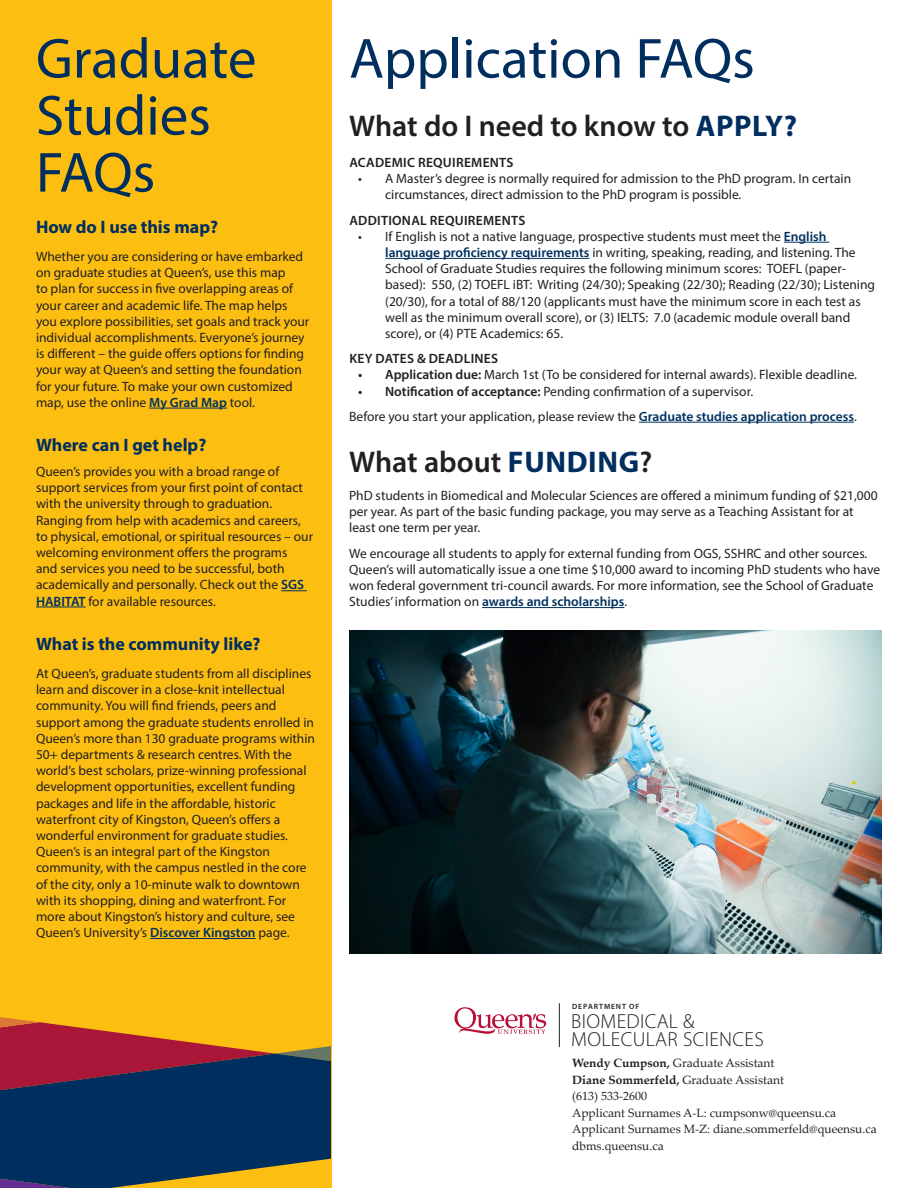
<style>
.page{position:relative;width:918px;height:1188px;background:#fff}
.page>*{position:absolute;margin:0;border:0;box-sizing:border-box;transform-origin:0 0}
.t1{font:57px/57px "Myriad Pro";color:#002e5e}
.t2{font:600 30px "Myriad Pro";color:#231f20}
.t3{font:300 20.4px/17.9px "Myriad Pro";letter-spacing:.015em;color:#231f20}
.headings{font:700 18px "Myriad Pro";color:#002e5e}
.headings-2{font:13.5px/16.2px "Myriad Pro";color:#231f20}
.t4{font:600 13.5px "Myriad Pro";letter-spacing:.02em;color:#231f20}
.t5{font:12px "Palatino Linotype";color:#231f20}
.t6{font:600 7.65px "Myriad Pro";letter-spacing:.115em;color:#231f20}
.s1{font-weight:600;color:#00305f}
.s2{font-weight:700;color:#002e5e}
.s3{font-weight:600}
.s4{color:#002e5e}
.s5{font-weight:700}
</style>
<div class="page">
<div style="left:0;top:0;width:331px;height:1188px;background:#fdbe12"></div>
<svg style="left:0;top:1090px;width:331px;height:98px;background:#1a3c56"></svg>
<svg style="left:0;top:1017px;width:331px;height:73px"></svg>
<hr style="left:149px;top:408px;width:78px;height:1px;background:#00305f">
<svg style="left:281px;top:590px;width:26px;height:1px"></svg>
<hr style="left:36px;top:607px;width:50px;height:1px;background:#00305f">
<hr style="left:150px;top:938px;width:106px;height:1px;background:#00305f">
<svg style="left:454px;top:1007px;width:92px;height:27px"></svg>
<hr style="left:559px;top:1003px;width:1px;height:44px;background:#231f20">
<hr style="left:784px;top:242px;width:45px;height:1px;background:#00305f">
<hr style="left:385px;top:258px;width:205px;height:1px;background:#00305f">
<hr style="left:639px;top:422px;width:215px;height:1px;background:#00305f">
<hr style="left:482px;top:607px;width:142px;height:1px;background:#00305f">
<img style="left:350px;top:631px;width:532px;height:322px">
<p class="t1" style="left:36px;top:29px;width:222px">Graduate<br>Studies<br>FAQs</p>
<p class="headings" style="left:36px;top:215px;width:184px">How do I use this map?</p>
<p class="headings-2" style="left:36px;top:248px;width:275px">Whether you are considering or have embarked on graduate studies at Queen’s, use this map<br>to plan for success in five overlapping areas of your career and academic life. The map helps you explore possibilities, set goals and track your individual accomplishments. Everyone’s journey is different – the guide offers options for finding your way at Queen’s and setting the foundation for your future. To make your own customized map, use the online <span class="s1">My Grad Map</span> tool.</p>
<p class="headings" style="left:36px;top:433px;width:172px">Where can I get help?</p>
<p class="headings-2" style="left:36px;top:463px;width:279px">Queen’s provides you with a broad range of support services from your first point of contact with the university through to graduation.<br>Ranging from help with academics and careers, to physical, emotional, or spiritual resources – our welcoming environment offers the programs<br>and services you need to be successful, both academically and personally. Check out the <span class="s1">SGS HABITAT</span> for available resources.</p>
<p class="headings" style="left:36px;top:632px;width:226px">What is the community like?</p>
<p class="headings-2" style="left:36px;top:665px;width:281px">At Queen’s, graduate students from all disciplines learn and discover in a close-knit intellectual community. You will find friends, peers and support among the graduate students enrolled in Queen’s more than 130 graduate programs within 50+ departments &amp; research centres. With the world’s best scholars, prize-winning professional development opportunities, excellent funding packages and life in the affordable, historic waterfront city of Kingston, Queen’s offers a wonderful environment for graduate studies.<br>Queen’s is an integral part of the Kingston community, with the campus nestled in the core of the city, only a 10-minute walk to downtown with its shopping, dining and waterfront. For more about Kingston’s history and culture, see Queen’s University’s <span class="s1">Discover Kingston</span> page.</p>
<p class="t1" style="left:349px;top:29px;width:407px">Application FAQs</p>
<p class="t2" style="left:349px;top:107px;width:449px">What do I need to know to <span class="s2">APPLY?</span></p>
<p class="t4" style="left:349px;top:154px;width:166px">ACADEMIC REQUIREMENTS</p>
<p class="headings-2" style="left:385px;top:170px;width:468px;text-indent:-27px">• A Master’s degree is normally required for admission to the PhD program. In certain circumstances, direct admission to the PhD program is possible.</p>
<p class="t4" style="left:349px;top:212px;width:178px">ADDITIONAL REQUIREMENTS</p>
<p class="headings-2" style="left:385px;top:228px;width:491px;text-indent:-27px">• If English is not a native language, prospective students must meet the <span class="s1">English language proficiency requirements</span> in writing, speaking, reading, and listening. The School of Graduate Studies requires the following minimum scores: TOEFL (paper&shy;based): 550, (2) TOEFL iBT: Writing (24/30); Speaking (22/30); Reading (22/30); Listening (20/30), for a total of 88/120 (applicants must have the minimum score in each test as well as the minimum overall score), or (3) IELTS: 7.0 (academic module overall band score), or (4) PTE Academics: 65.</p>
<p class="t4" style="left:349px;top:350px;width:150px">KEY DATES &amp; DEADLINES</p>
<p class="headings-2" style="left:358px;top:367px;width:500px"><span class="s3">• Application due:</span> March 1st (To be considered for internal awards). Flexible deadline.</p>
<p class="headings-2" style="left:358px;top:383px;width:396px"><span class="s3">• Notification of acceptance:</span> Pending confirmation of a supervisor.</p>
<p class="headings-2" style="left:349px;top:408px;width:509px">Before you start your application, please review the <span class="s1">Graduate studies application process</span>.</p>
<p class="t2" style="left:349px;top:443px;width:305px">What about <span class="s2">FUNDING</span>?</p>
<p class="headings-2" style="left:349px;top:487px;width:530px">PhD students in Biomedical and Molecular Sciences are offered a minimum funding of $21,000 per year. As part of the basic funding package, you may serve as a Teaching Assistant for at least one term per year.</p>
<p class="headings-2" style="left:349px;top:545px;width:532px">We encourage all students to apply for external funding from OGS, SSHRC and other sources.<br>Queen’s will automatically issue a one time $10,000 award to incoming PhD students who have won federal government tri-council awards. For more information, see the School of Graduate Studies’ information on <span class="s1">awards and scholarships</span><span class="s4">.</span></p>
<p class="t6" style="left:572px;top:1001px;width:69px">DEPARTMENT OF</p>
<p class="t3" style="left:571px;top:1013px;width:194px">BIOMEDICAL &amp;<br>MOLECULAR SCIENCES</p>
<p class="t5" style="left:572px;top:1055px;width:204px"><span class="s5">Wendy Cumpson,</span> Graduate Assistant</p>
<p class="t5" style="left:572px;top:1071px;width:213px"><span class="s5">Diane Sommerfeld,</span> Graduate Assistant</p>
<p class="t5" style="left:572px;top:1088px;width:76px">(613) 533-2600</p>
<p class="t5" style="left:572px;top:1104px;width:266px">Applicant Surnames A-L: cumpsonw@queensu.ca</p>
<p class="t5" style="left:572px;top:1121px;width:306px">Applicant Surnames M-Z: diane.sommerfeld@queensu.ca</p>
<p class="t5" style="left:572px;top:1137px;width:93px">dbms.queensu.ca</p>
</div>
